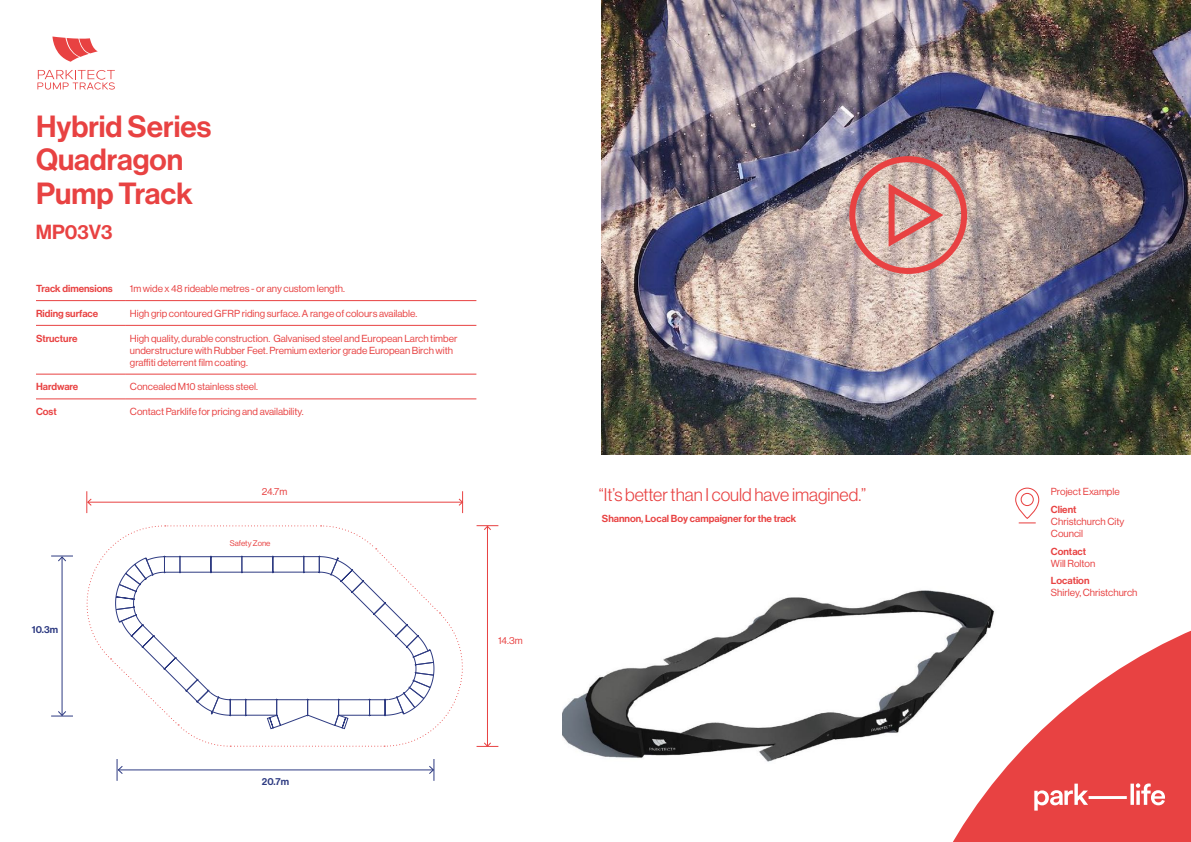
<style>
.page{position:relative;width:1191px;height:842px;background:#fff}
.page>*{position:absolute;margin:0;border:0;box-sizing:border-box;transform-origin:0 0}
.t1{font:30px/33.8px "N Haas Grotesk DS Pro 65 Md";color:#e84242}
.t2{font:20px "N Haas Grotesk DS Pro 65 Md";color:#e84242}
.t3{font:18px "N Haas Grotesk DS Pro 45 Lt";color:#e84242}
.t4{font:10px/12px "N Haas Grotesk DS Pro 55 Rg";color:#e84242}
.t5{font:10px "N Haas Grotesk DS Pro 65 Md";color:#e84242}
.t6{font:10px "N Haas Grotesk DS Pro 65 Md";color:#2e3b82}
.t7{font:8px "N Haas Grotesk DS Pro 55 Rg";color:#e84242}
</style>
<div class="page">
<img style="left:562px;top:597px;width:319px;height:165px">
<svg style="left:881px;top:590px;width:310px;height:252px"></svg>
<svg style="left:1034px;top:783px;width:131px;height:28px"></svg>
<hr style="left:36px;top:300px;width:90px;height:1px;background:#e84242">
<hr style="left:126px;top:300px;width:350px;height:1px;background:#e84242">
<hr style="left:36px;top:325px;width:90px;height:1px;background:#e84242">
<hr style="left:126px;top:325px;width:350px;height:1px;background:#e84242">
<hr style="left:36px;top:374px;width:90px;height:1px;background:#e84242">
<hr style="left:126px;top:374px;width:350px;height:1px;background:#e84242">
<hr style="left:36px;top:399px;width:90px;height:1px;background:#e84242">
<hr style="left:126px;top:399px;width:350px;height:1px;background:#e84242">
<img style="left:601px;top:0;width:590px;height:454px">
<div style="left:849px;top:156px;width:118px;height:118px;border:6px solid #e84242;border-radius:50%"></div>
<svg style="left:885px;top:178px;width:60px;height:74px;background:#d4a19b"></svg>
<svg style="left:1015px;top:487px;width:24px;height:36px"></svg>
<svg style="left:52px;top:37px;width:46px;height:25px"></svg>
<svg style="left:37px;top:70px;width:78px;height:20px"></svg>
<hr style="left:88px;top:502px;width:374px;height:1px;background:#e84242">
<svg style="left:87px;top:491px;width:5px;height:22px"></svg>
<svg style="left:458px;top:491px;width:5px;height:22px"></svg>
<hr style="left:118px;top:769px;width:315px;height:1px;background:#2e3b82">
<svg style="left:117px;top:759px;width:7px;height:22px"></svg>
<svg style="left:428px;top:759px;width:7px;height:22px"></svg>
<svg style="left:51px;top:525px;width:447px;height:222px"></svg>
<h1 class="t1" style="left:36px;top:110px;width:177px">Hybrid Series<br>Quadragon<br>Pump Track</h1>
<h2 class="t2" style="left:36px;top:221px;width:78px">MP03V3</h2>
<p class="t5" style="left:36px;top:283px;width:78px">Track dimensions</p>
<p class="t4" style="left:130px;top:283px;width:216px">1m wide x 48 rideable metres - or any custom length.</p>
<p class="t5" style="left:36px;top:307px;width:64px">Riding surface</p>
<p class="t4" style="left:130px;top:307px;width:289px">High grip contoured GFRP riding surface. A range of colours available.</p>
<p class="t5" style="left:36px;top:332px;width:43px">Structure</p>
<p class="t4" style="left:130px;top:332px;width:329px">High quality, durable construction. Galvanised steel and European Larch timber understructure with Rubber Feet. Premium exterior grade European Birch with graffiti deterrent film coating.</p>
<p class="t5" style="left:36px;top:381px;width:44px">Hardware</p>
<p class="t4" style="left:130px;top:381px;width:130px">Concealed M10 stainless steel.</p>
<p class="t5" style="left:36px;top:406px;width:22px">Cost</p>
<p class="t4" style="left:130px;top:406px;width:175px">Contact Parklife for pricing and availability.</p>
<p class="t4" style="left:262px;top:486px;width:27px">24.7m</p>
<p class="t6" style="left:32px;top:624px;width:28px">10.3m</p>
<p class="t7" style="left:230px;top:539px;width:42px">Safety Zone</p>
<p class="t4" style="left:498px;top:634px;width:26px">14.3m</p>
<p class="t6" style="left:262px;top:775px;width:29px">20.7m</p>
<h3 class="t3" style="left:599px;top:485px;width:269px">“It’s better than I could have imagined.”</h3>
<p class="t5" style="left:602px;top:513px;width:196px">Shannon, Local Boy campaigner for the track</p>
<p class="t4" style="left:1051px;top:486px;width:70px">Project Example</p>
<p class="t5" style="left:1051px;top:504px;width:27px">Client</p>
<p class="t4" style="left:1051px;top:516px;width:75px">Christchurch City<br>Council</p>
<p class="t5" style="left:1051px;top:545px;width:37px">Contact</p>
<p class="t4" style="left:1051px;top:557px;width:46px">Will Rolton</p>
<p class="t5" style="left:1051px;top:575px;width:40px">Location</p>
<p class="t4" style="left:1051px;top:587px;width:88px">Shirley, Christchurch</p>
</div>
